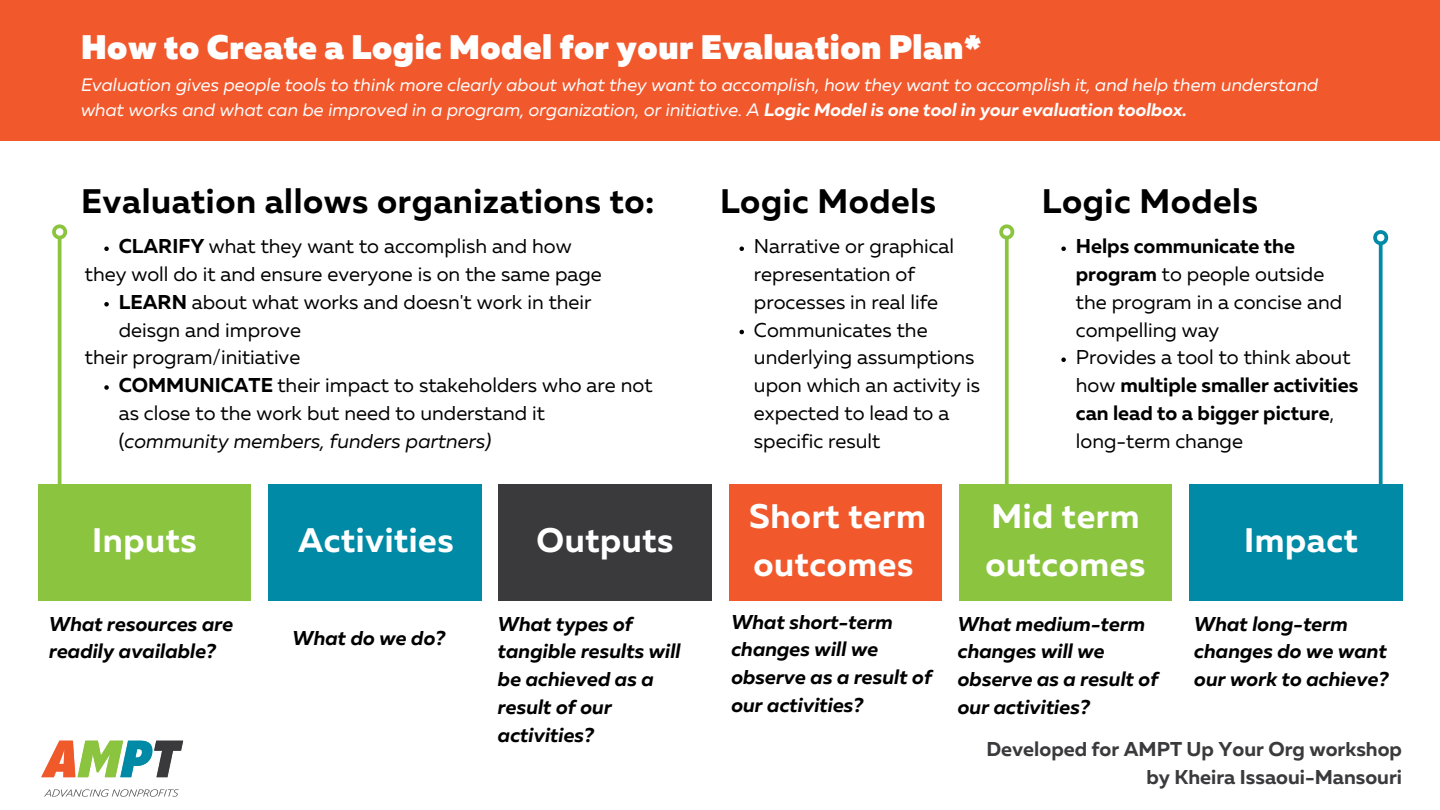
<style>
.page{position:relative;width:1440px;height:810px;background:#fff}
.page>*{position:absolute;margin:0;border:0;box-sizing:border-box;transform-origin:0 0}
.t1{font:700 34px/47.2px "Muller";letter-spacing:.015em;color:#fff}
.t2{font:700 34px "Muller";letter-spacing:.015em;color:#000}
.t3{font:900 34px "Muller";letter-spacing:.015em;color:#fff}
.t4{font:20px/27.8px "Muller";color:#000}
.t5{font:italic 700 20px/27.8px "Muller";color:#000}
.t6{font:700 20px/27.8px "Muller";color:#3a3a3c;text-align:right}
.t7{font:italic 18px/24.8px "Muller";color:#fff}
.s1{font-weight:700}
.s2{font-style:italic}
</style>
<div class="page">
<div style="left:0;top:0;width:1439px;height:140px;background:#f1592d"></div>
<img style="left:41px;top:740px;width:143px;height:57px">
<div style="left:38px;top:485px;width:213px;height:116px;background:#8bc540"></div>
<div style="left:268px;top:485px;width:213px;height:116px;background:#008aa5"></div>
<div style="left:499px;top:485px;width:213px;height:116px;background:#3a3a3c"></div>
<div style="left:729px;top:485px;width:213px;height:116px;background:#f1592d"></div>
<div style="left:959px;top:485px;width:213px;height:116px;background:#8bc540"></div>
<div style="left:1189px;top:485px;width:213px;height:116px;background:#008aa5"></div>
<svg style="left:104px;top:247px;width:5px;height:4px"></svg>
<svg style="left:104px;top:302px;width:5px;height:5px"></svg>
<svg style="left:104px;top:385px;width:5px;height:5px"></svg>
<hr style="left:58px;top:238px;width:3px;height:247px;background:#8bc540">
<svg style="left:52px;top:224px;width:16px;height:18px"></svg>
<svg style="left:740px;top:247px;width:4px;height:4px"></svg>
<svg style="left:740px;top:330px;width:4px;height:4px"></svg>
<svg style="left:1005px;top:242px;width:4px;height:243px"></svg>
<svg style="left:999px;top:224px;width:16px;height:18px"></svg>
<svg style="left:1379px;top:248px;width:4px;height:237px"></svg>
<svg style="left:1373px;top:230px;width:16px;height:18px"></svg>
<svg style="left:1061px;top:247px;width:5px;height:4px"></svg>
<svg style="left:1061px;top:358px;width:5px;height:4px"></svg>
<h1 class="t3" style="left:81px;top:33px;width:903px">How to Create a Logic Model for your Evaluation Plan*</h1>
<p class="t7" style="left:81px;top:74px;width:1239px">Evaluation gives people tools to think more clearly about what they want to accomplish, how they want to accomplish it, and help them understand what works and what can be improved in a program, organization, or initiative. A <span class="s1">Logic Model is one tool in your evaluation toolbox.</span></p>
<h1 class="t2" style="left:81px;top:186px;width:575px">Evaluation allows organizations to:</h1>
<h1 class="t2" style="left:720px;top:186px;width:218px">Logic Models</h1>
<h1 class="t2" style="left:1042px;top:186px;width:218px">Logic Models</h1>
<p class="t4" style="left:119px;top:234px;width:454px"><span class="s1">CLARIFY</span> what they want to accomplish and how</p>
<p class="t4" style="left:119px;top:290px;width:474px"><span class="s1">LEARN</span> about what works and doesn't work in their deisgn and improve</p>
<p class="t4" style="left:119px;top:373px;width:535px"><span class="s1">COMMUNICATE</span> their impact to stakeholders who are not as close to the work but need to understand it (<span class="s2">community members, funders partners)</span></p>
<p class="t4" style="left:85px;top:262px;width:518px">they woll do it and ensure everyone is on the same page</p>
<p class="t4" style="left:85px;top:345px;width:217px">their program/initiative</p>
<h1 class="t1" style="left:92px;top:519px;width:106px">Inputs</h1>
<h1 class="t1" style="left:298px;top:519px;width:157px">Activities</h1>
<h1 class="t1" style="left:537px;top:519px;width:138px">Outputs</h1>
<p class="t4" style="left:754px;top:234px;width:228px">Narrative or graphical representation of processes in real life<br>Communicates the underlying assumptions upon which an activity is expected to lead to a specific result</p>
<p class="t4" style="left:1076px;top:234px;width:284px"><span class="s1">Helps communicate the program</span> to people outside the program in a concise and compelling way<br>Provides a tool to think about how <span class="s1">multiple smaller activities can lead to a bigger picture</span>, long-term change</p>
<h1 class="t1" style="left:749px;top:496px;width:178px">Short term outcomes</h1>
<h1 class="t1" style="left:986px;top:496px;width:161px">Mid term outcomes</h1>
<h1 class="t1" style="left:1244px;top:519px;width:115px">Impact</h1>
<p class="t5" style="left:49px;top:612px;width:186px">What resources are readily available?</p>
<p class="t5" style="left:293px;top:625px;width:154px">What do we do?</p>
<p class="t5" style="left:498px;top:612px;width:184px">What types of tangible results will be achieved as a result of our activities?</p>
<p class="t5" style="left:731px;top:610px;width:202px">What short-term changes will we observe as a result of our activities?</p>
<p class="t5" style="left:958px;top:612px;width:202px">What medium-term changes will we observe as a result of our activities?</p>
<p class="t5" style="left:1194px;top:612px;width:196px">What long-term changes do we want our work to achieve?</p>
<p class="t6" style="left:986px;top:737px;width:417px">Developed for AMPT Up Your Org workshop by Kheira Issaoui-Mansouri</p>
</div>
